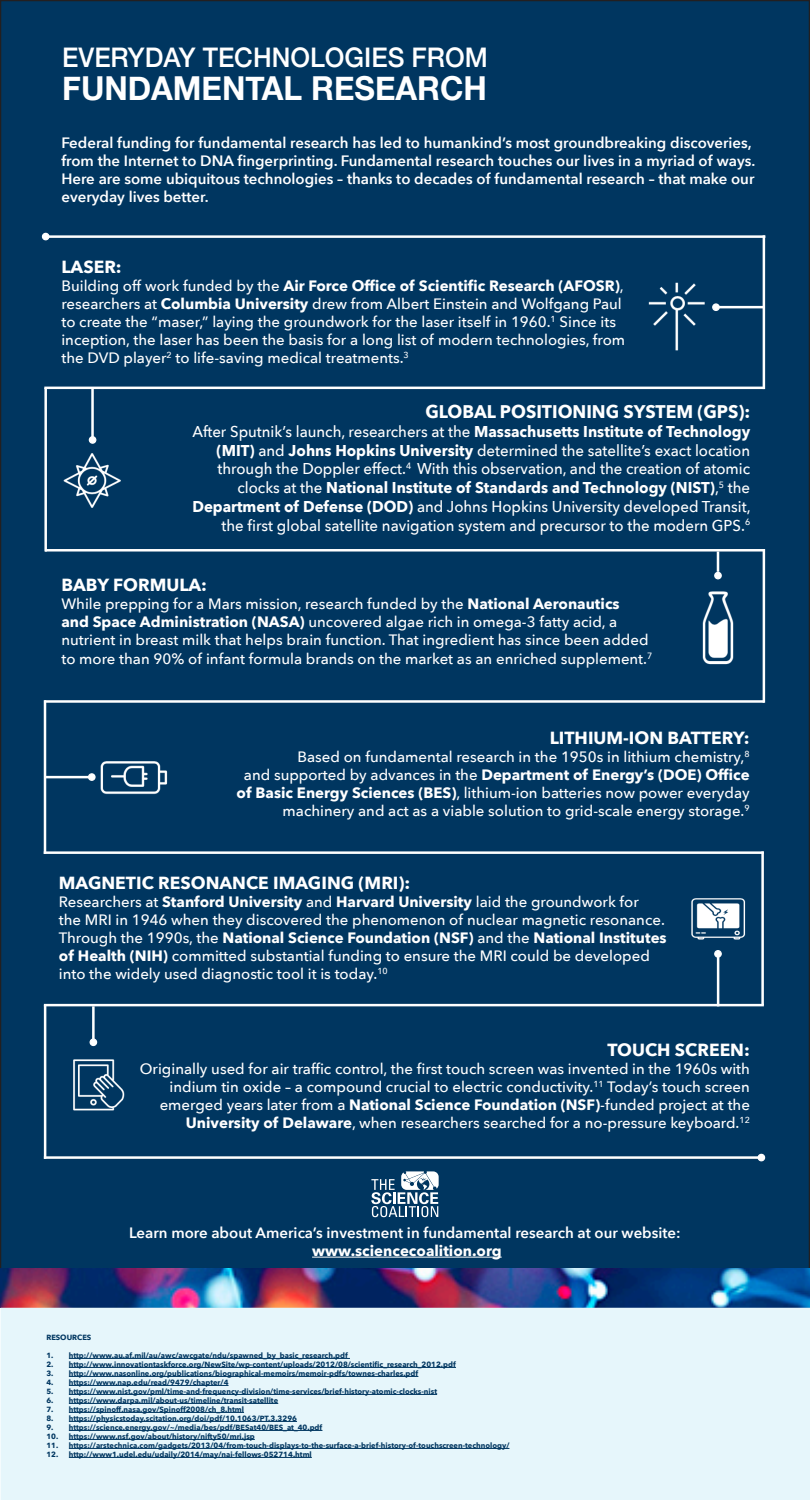
<style>
.page{position:relative;width:810px;height:1500px;background:#fff}
.page>*{position:absolute;margin:0;border:0;box-sizing:border-box;transform-origin:0 0}
.t1{font:700 33px "Helvetica Neue";color:#fff;scale:.96 1}
.t2{font:500 27px "Helvetica Neue";color:#fff;scale:.96 1}
.t3{font:700 18.25px "Avenir Next";color:#fff;scale:.96 1}
.t4{font:700 17.5px "Avenir Next";color:#fff}
.t5{font:500 15.62px/18.8px "Avenir Next";color:#fff;text-align:right;scale:.96 1}
.t6{font:700 15.62px/18.8px "Avenir Next";color:#fff;text-align:right;scale:.96 1}
.t7{font:500 15px/18px "Avenir Next";color:#fff}
.t8{font:600 15px/18px "Avenir Next";color:#fff}
.t9{font:700 15px "Avenir Next";color:#fff}
.t10{font:700 7.5px "Avenir Next";color:#003660}
.s1{font-weight:700}
.s2{font-weight:500}
</style>
<div class="page">
<div style="left:1px;top:1px;width:808px;height:1273px;background:#003660"></div>
<svg style="left:371px;top:1171px;width:68px;height:46px"></svg>
<img style="left:0;top:1269px;width:810px;height:39px">
<div style="left:1px;top:1308px;width:809px;height:192px;background:#e6f6fb"></div>
<img style="left:648px;top:282px;width:57px;height:69px">
<img style="left:63px;top:453px;width:58px;height:55px">
<hr style="left:69px;top:1358px;width:281px;height:1px;background:#003660">
<hr style="left:69px;top:1367px;width:387px;height:1px;background:#003660">
<hr style="left:69px;top:1376px;width:349px;height:1px;background:#003660">
<hr style="left:69px;top:1385px;width:160px;height:1px;background:#003660">
<hr style="left:69px;top:1394px;width:368px;height:1px;background:#003660">
<hr style="left:69px;top:1403px;width:209px;height:1px;background:#003660">
<hr style="left:69px;top:1412px;width:175px;height:1px;background:#003660">
<hr style="left:69px;top:1421px;width:228px;height:1px;background:#003660">
<hr style="left:69px;top:1430px;width:253px;height:1px;background:#003660">
<hr style="left:69px;top:1439px;width:186px;height:1px;background:#003660">
<hr style="left:69px;top:1448px;width:440px;height:1px;background:#003660">
<hr style="left:69px;top:1457px;width:243px;height:1px;background:#003660">
<img style="left:691px;top:898px;width:55px;height:42px">
<img style="left:702px;top:591px;width:32px;height:74px">
<img style="left:73px;top:1059px;width:52px;height:52px">
<hr style="left:45px;top:235px;width:720px;height:3px;background:#fff">
<div style="left:43px;top:233px;width:6px;height:7px;background:#fff;border-radius:50%"></div>
<div style="left:42px;top:233px;width:8px;height:7px;border:1px solid #fff;border-radius:50%"></div>
<hr style="left:45px;top:549px;width:720px;height:3px;background:#fff">
<hr style="left:44px;top:387px;width:720px;height:2px;background:#fff">
<hr style="left:91px;top:388px;width:3px;height:55px;background:#fff">
<div style="left:89px;top:436px;width:7px;height:8px;border:1px solid #fff;border-radius:50%"></div>
<hr style="left:763px;top:235px;width:2px;height:154px;background:#fff">
<hr style="left:44px;top:851px;width:720px;height:3px;background:#fff">
<hr style="left:44px;top:700px;width:720px;height:3px;background:#fff">
<hr style="left:717px;top:552px;width:2px;height:20px;background:#fff">
<div style="left:715px;top:572px;width:6px;height:7px;background:#fff;border-radius:50%"></div>
<div style="left:714px;top:572px;width:8px;height:7px;border:1px solid #fff;border-radius:50%"></div>
<hr style="left:44px;top:1004px;width:720px;height:2px;background:#fff">
<hr style="left:44px;top:1156px;width:720px;height:3px;background:#fff">
<div style="left:758px;top:1154px;width:7px;height:7px;border:1px solid #fff;border-radius:50%"></div>
<hr style="left:717px;top:954px;width:2px;height:52px;background:#fff">
<svg style="left:716px;top:952px;width:4px;height:4px"></svg>
<div style="left:714px;top:950px;width:8px;height:8px;border:1px solid #fff;border-radius:50%"></div>
<hr style="left:716px;top:306px;width:48px;height:2px;background:#fff">
<img style="left:100px;top:761px;width:68px;height:34px">
<hr style="left:46px;top:776px;width:45px;height:2px;background:#fff">
<svg style="left:90px;top:775px;width:4px;height:4px"></svg>
<div style="left:88px;top:773px;width:8px;height:8px;border:1px solid #fff;border-radius:50%"></div>
<hr style="left:312px;top:1257px;width:190px;height:1px;background:#fff">
<svg style="left:714px;top:305px;width:4px;height:4px"></svg>
<div style="left:712px;top:303px;width:8px;height:8px;border:1px solid #fff;border-radius:50%"></div>
<hr style="left:92px;top:1006px;width:3px;height:33px;background:#fff">
<div style="left:90px;top:1039px;width:7px;height:6px;background:#fff;border-radius:50%"></div>
<div style="left:90px;top:1038px;width:7px;height:8px;border:1px solid #fff;border-radius:50%"></div>
<hr style="left:44px;top:388px;width:3px;height:164px;background:#fff">
<hr style="left:763px;top:549px;width:2px;height:154px;background:#fff">
<hr style="left:44px;top:700px;width:2px;height:154px;background:#fff">
<hr style="left:761px;top:851px;width:3px;height:154px;background:#fff">
<hr style="left:44px;top:1005px;width:2px;height:154px;background:#fff">
<p class="t2" style="left:62px;top:36px;width:445px">EVERYDAY TECHNOLOGIES FROM</p>
<p class="t1" style="left:62px;top:62px;width:444px">FUNDAMENTAL RESEARCH</p>
<p class="t8" style="left:61px;top:134px;width:695px">Federal funding for fundamental research has led to humankind’s most groundbreaking discoveries, from the Internet to DNA fingerprinting. Fundamental research touches our lives in a myriad of ways.<br>Here are some ubiquitous technologies – thanks to decades of fundamental research – that make our everyday lives better.</p>
<p class="t4" style="left:61px;top:252px;width:62px">LASER:</p>
<p class="t7" style="left:61px;top:276px;width:565px">Building off work funded by the <span class="s1">Air Force Office of Scientific Research (AFOSR)</span>, researchers at <span class="s1">Columbia University</span> drew from Albert Einstein and Wolfgang Paul to create the “maser,” laying the groundwork for the laser itself in 1960.<sup>1</sup> Since its inception, the laser has been the basis for a long list of modern technologies, from</p>
<p class="t7" style="left:61px;top:348px;width:349px">the DVD player<sup>2</sup> to life-saving medical treatments.<sup>3</sup></p>
<p class="t3" style="left:425px;top:396px;width:340px">GLOBAL POSITIONING SYSTEM (GPS):</p>
<p class="t5" style="left:192px;top:421px;width:583px">After Sputnik’s launch, researchers at the <span class="s1">Massachusetts Institute of Technology (MIT)</span> and <span class="s1">Johns Hopkins University</span> determined the satellite’s exact location</p>
<p class="t5" style="left:218px;top:459px;width:556px">through the Doppler effect.<sup>4</sup> With this observation, and the creation of atomic</p>
<p class="t6" style="left:192px;top:478px;width:583px"><span class="s2">clocks at the</span> National Institute of Standards and Technology (NIST)<span class="s2">,</span><sup>5</sup> <span class="s2">the<br></span>Department of Defense (DOD) <span class="s2">and Johns Hopkins University developed Transit,</span></p>
<p class="t5" style="left:222px;top:515px;width:552px">the first global satellite navigation system and precursor to the modern GPS.<sup>6</sup></p>
<p class="t4" style="left:61px;top:570px;width:147px">BABY FORMULA:</p>
<p class="t7" style="left:61px;top:594px;width:560px">While prepping for a Mars mission, research funded by the <span class="s1">National Aeronautics</span></p>
<p class="t7" style="left:61px;top:612px;width:592px;line-height:18.4px"><span class="s1">and Space Administration (NASA)</span> uncovered algae rich in omega-3 fatty acid, a nutrient in breast milk that helps brain function. That ingredient has since been added to more than 90% of infant formula brands on the market as an enriched supplement.<sup>7</sup></p>
<p class="t4" style="left:550px;top:722px;width:202px">LITHIUM-ION BATTERY:</p>
<p class="t7" style="left:297px;top:747px;width:454px">Based on fundamental research in the 1950s in lithium chemistry,<sup>8</sup></p>
<p class="t9" style="left:244px;top:761px;width:507px"><span class="s2">and supported by advances in the</span> Department of Energy’s (DOE) Office</p>
<p class="t7" style="left:237px;top:783px;width:515px;text-align:right"><span class="s1">of Basic Energy Sciences (BES)</span>, lithium-ion batteries now power everyday machinery and act as a viable solution to grid-scale energy storage.<sup>9</sup></p>
<p class="t4" style="left:59px;top:868px;width:353px">MAGNETIC RESONANCE IMAGING (MRI):</p>
<p class="t7" style="left:59px;top:892px;width:609px">Researchers at <span class="s1">Stanford University</span> and <span class="s1">Harvard University</span> laid the groundwork for<br>the MRI in 1946 when they discovered the phenomenon of nuclear magnetic resonance.<br>Through the 1990s, the <span class="s1">National Science Foundation (NSF)</span> and the <span class="s1">National Institutes of Health (NIH)</span> committed substantial funding to ensure the MRI could be developed into the widely used diagnostic tool it is today.<sup>10</sup></p>
<p class="t4" style="left:608px;top:1035px;width:144px">TOUCH SCREEN:</p>
<p class="t7" style="left:140px;top:1059px;width:612px;text-align:right">Originally used for air traffic control, the first touch screen was invented in the 1960s with indium tin oxide – a compound crucial to electric conductivity.<sup>11</sup> Today’s touch screen emerged years later from a <span class="s1">National Science Foundation (NSF)</span>-funded project at the <span class="s1">University of Delaware</span>, when researchers searched for a no-pressure keyboard.<sup>12</sup></p>
<p class="t8" style="left:129px;top:1223px;width:553px">Learn more about America’s investment in fundamental research at our website:</p>
<p class="t9" style="left:312px;top:1238px;width:191px">www.sciencecoalition.org</p>
<p class="t10" style="left:46px;top:1331px;width:47px">RESOURCES</p>
<p class="t10" style="left:46px;top:1349px;width:303px">1. http://www.au.af.mil/au/awc/awcgate/ndu/spawned_by_basic_research.pdf</p>
<p class="t10" style="left:46px;top:1358px;width:411px">2. http://www.innovationtaskforce.org/NewSite/wp-content/uploads/2012/08/scientific_research_2012.pdf</p>
<p class="t10" style="left:46px;top:1367px;width:373px">3. http://www.nasonline.org/publications/biographical-memoirs/memoir-pdfs/townes-charles.pdf</p>
<p class="t10" style="left:46px;top:1376px;width:184px">4. https://www.nap.edu/read/9479/chapter/4</p>
<p class="t10" style="left:46px;top:1385px;width:392px">5. https://www.nist.gov/pml/time-and-frequency-division/time-services/brief-history-atomic-clocks-nist</p>
<p class="t10" style="left:46px;top:1394px;width:233px">6. https://www.darpa.mil/about-us/timeline/transit-satellite</p>
<p class="t10" style="left:46px;top:1403px;width:199px">7. https://spinoff.nasa.gov/Spinoff2008/ch_8.html</p>
<p class="t10" style="left:46px;top:1412px;width:252px">8. https://physicstoday.scitation.org/doi/pdf/10.1063/PT.3.3296</p>
<p class="t10" style="left:46px;top:1421px;width:277px">9. https://science.energy.gov/~/media/bes/pdf/BESat40/BES_at_40.pdf</p>
<p class="t10" style="left:46px;top:1430px;width:210px">10. https://www.nsf.gov/about/history/nifty50/mri.jsp</p>
<p class="t10" style="left:46px;top:1439px;width:465px">11. https://arstechnica.com/gadgets/2013/04/from-touch-displays-to-the-surface-a-brief-history-of-touchscreen-technology/</p>
<p class="t10" style="left:46px;top:1448px;width:267px">12. http://www1.udel.edu/udaily/2014/may/nai-fellows-052714.html</p>
</div>
